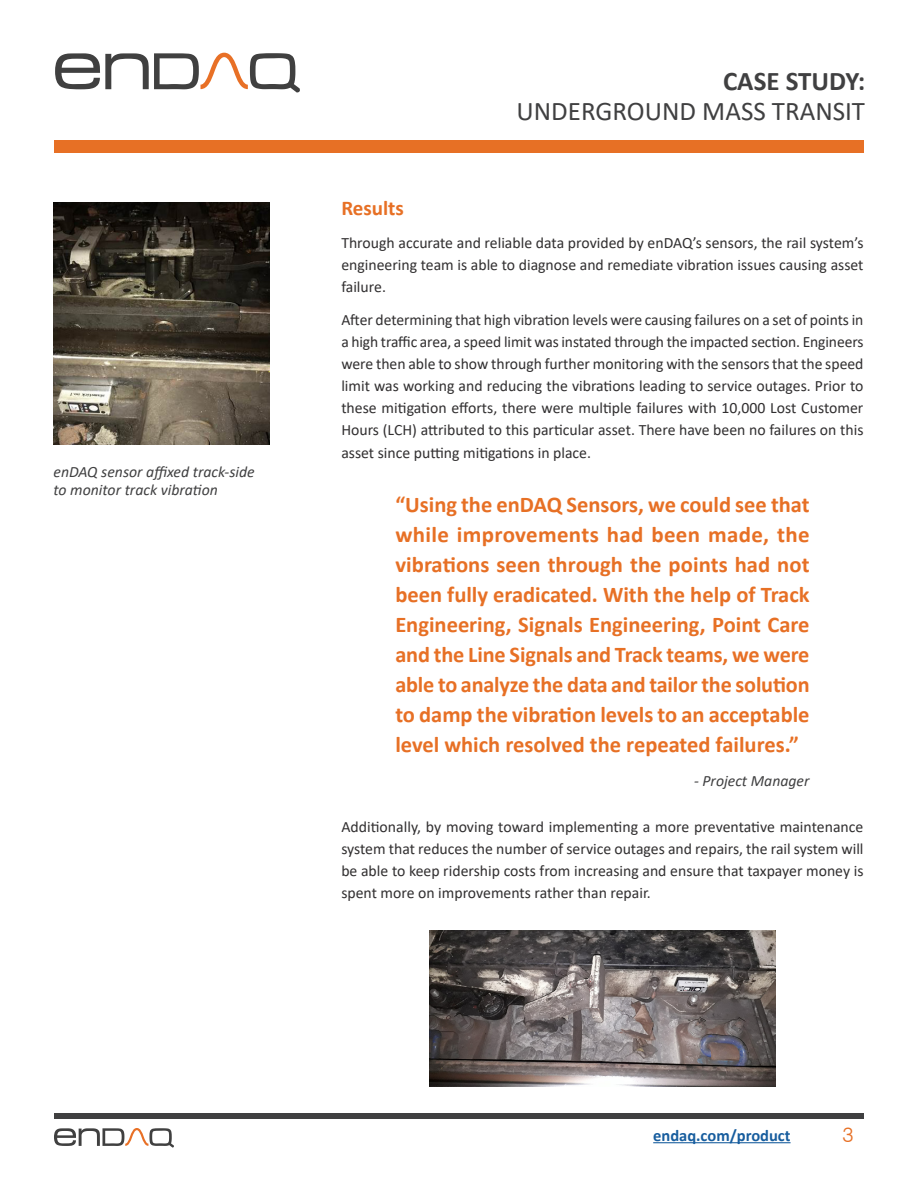
<style>
.page{position:relative;width:918px;height:1188px;background:#fff}
.page>*{position:absolute;margin:0;border:0;box-sizing:border-box;transform-origin:0 0}
.t1{font:27px "Calibri";color:#404041}
.t2{font:700 27px "Calibri";color:#404041}
.Body_text{font:700 22.5px/30px "Calibri";color:#e77025;text-align:justify}
.Body_text-2{font:700 21px "Calibri";color:#e77025}
.t3{font:300 21px "Swiss 721 BT";color:#e77025}
.t4{font:700 16.5px "Calibri";color:#175d9e}
.Body_text-3{font:15.75px/22.2px "Calibri";color:#312f30;text-align:justify}
.Pull-Out_Quote{font:italic 15.75px/18px "Calibri";color:#404041}
.Attribution_Under_Si{font:italic 15.75px "Calibri";color:#404041}
</style>
<div class="page">
<div style="left:54px;top:1113px;width:810px;height:6px;background:#404041"></div>
<hr style="left:653px;top:1142px;width:138px;height:1px;background:#175d9e">
<svg style="left:55px;top:53px;width:245px;height:40px"></svg>
<svg style="left:54px;top:1128px;width:120px;height:20px"></svg>
<div style="left:54px;top:140px;width:810px;height:13px;background:#e77025"></div>
<img style="left:54px;top:202px;width:216px;height:243px">
<img style="left:429px;top:930px;width:347px;height:157px">
<p class="Pull-Out_Quote" style="left:54px;top:462px;width:203px">enDAQ sensor affixed track-side to monitor track vibration</p>
<h1 class="t2" style="left:723px;top:62px;width:144px">CASE STUDY:</h1>
<h1 class="t1" style="left:517px;top:92px;width:350px">UNDERGROUND MASS TRANSIT</h1>
<p class="Body_text-2" style="left:341px;top:193px;width:64px">Results</p>
<p class="Body_text-3" style="left:341px;top:231px;width:524px">Through accurate and reliable data provided by enDAQ’s sensors, the rail system’s engineering team is able to diagnose and remediate vibration issues causing asset failure.</p>
<p class="Body_text-3" style="left:341px;top:308px;width:524px">After determining that high vibration levels were causing failures on a set of points in a high traffic area, a speed limit was instated through the impacted section. Engineers were then able to show through further monitoring with the sensors that the speed limit was working and reducing the vibrations leading to service outages. Prior to these mitigation efforts, there were multiple failures with 10,000 Lost Customer Hours (LCH) attributed to this particular asset. There have been no failures on this asset since putting mitigations in place.</p>
<p class="Body_text" style="left:395px;top:489px;width:416px">“Using the enDAQ Sensors, we could see that while improvements had been made, the vibrations seen through the points had not been fully eradicated. With the help of Track Engineering, Signals Engineering, Point Care and the Line Signals and Track teams, we were able to analyze the data and tailor the solution to damp the vibration levels to an acceptable level which resolved the repeated failures.”</p>
<p class="Attribution_Under_Si" style="left:694px;top:770px;width:117px">- Project Manager</p>
<p class="Body_text-3" style="left:341px;top:815px;width:524px">Additionally, by moving toward implementing a more preventative maintenance system that reduces the number of service outages and repairs, the rail system will be able to keep ridership costs from increasing and ensure that taxpayer money is spent more on improvements rather than repair.</p>
<p class="t4" style="left:653px;top:1124px;width:139px">endaq.com/product</p>
<h3 class="t3" style="left:842px;top:1122px;width:13px">3</h3>
</div>
